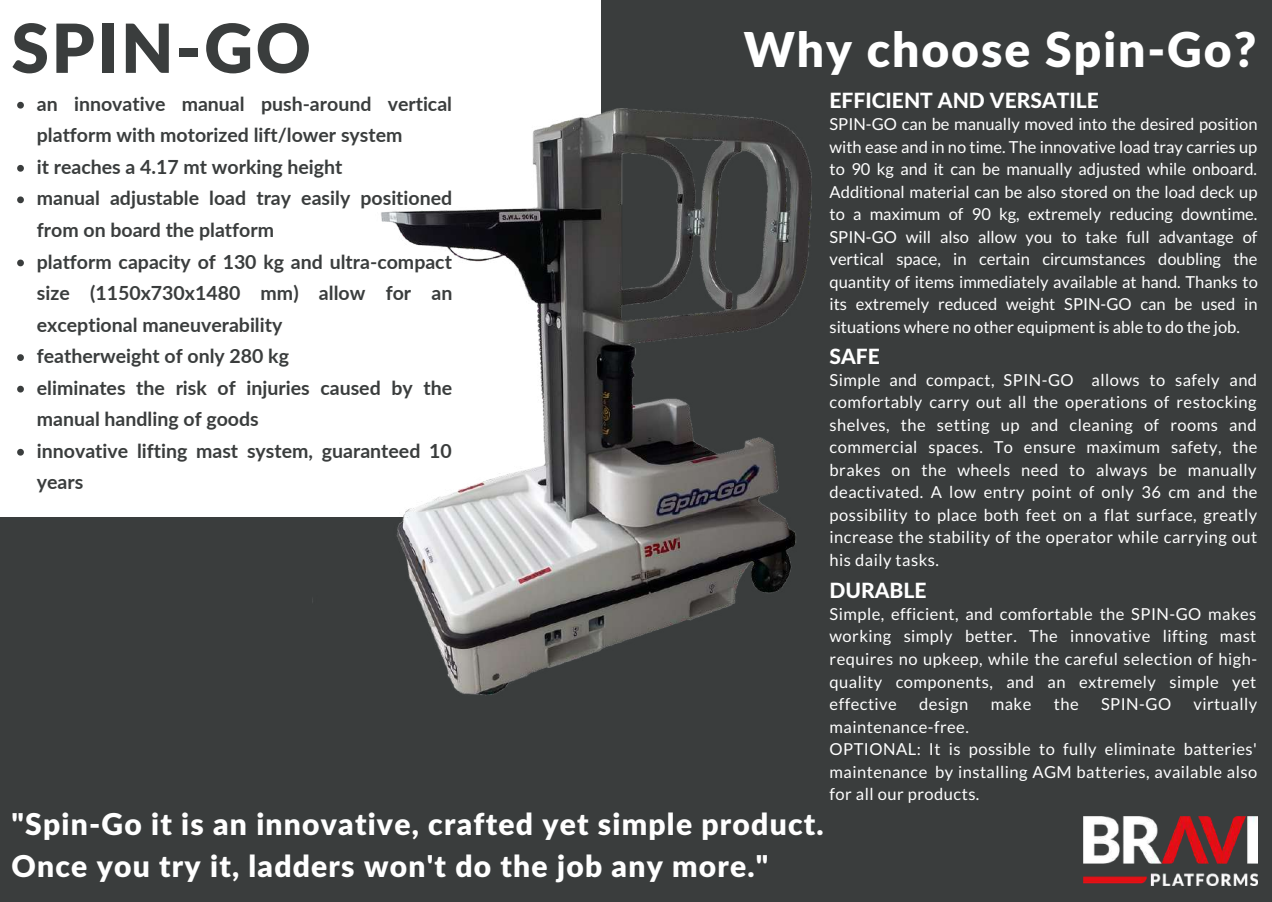
<style>
.page{position:relative;width:1272px;height:902px;background:#fff}
.page>*{position:absolute;margin:0;border:0;box-sizing:border-box;transform-origin:0 0}
.t1{font:900 67.5px "Lato Latin";letter-spacing:.04em;color:#3a3d3d}
.t2{font:900 48px "Lato Latin";letter-spacing:.04em;color:#fff}
.t3{font:900 30px/41.7px "Lato Latin";letter-spacing:.04em;color:#fff}
.t4{font:800 21px "Lato Latin";color:#fff}
.t5{font:700 19.5px/31.5px "Lato";color:#3a3d3d}
.t6{font:16.5px/22.5px "Lato";letter-spacing:.03em;color:#fff;text-align:justify}
</style>
<div class="page">
<div style="left:0;top:0;width:1271px;height:901px;background:#3a3d3d"></div>
<div style="left:0;top:0;width:601px;height:516px;background:#fff"></div>
<img style="left:312px;top:109px;width:499px;height:587px">
<svg style="left:17px;top:102px;width:7px;height:6px"></svg>
<svg style="left:17px;top:165px;width:7px;height:7px"></svg>
<svg style="left:17px;top:196px;width:7px;height:7px"></svg>
<svg style="left:17px;top:259px;width:7px;height:7px"></svg>
<svg style="left:17px;top:354px;width:7px;height:7px"></svg>
<svg style="left:17px;top:385px;width:7px;height:7px"></svg>
<svg style="left:17px;top:448px;width:7px;height:7px"></svg>
<img style="left:1083px;top:816px;width:174px;height:69px">
<h1 class="t1" style="left:12px;top:18px;width:301px">SPIN-GO</h1>
<p class="t5" style="left:37px;top:87px;width:417px">an innovative manual push-around vertical platform with motorized lift/lower system<br>it reaches a 4.17 mt working height<br>manual adjustable load tray easily positioned from on board the platform<br>platform capacity of 130 kg and ultra-compact size (1150x730x1480 mm) allow for an exceptional maneuverability<br>featherweight of only 280 kg<br>eliminates the risk of injuries caused by the manual handling of goods<br>innovative lifting mast system, guaranteed 10 years</p>
<h2 class="t2" style="left:743px;top:28px;width:514px">Why choose Spin-Go?</h2>
<p class="t4" style="left:829px;top:91px;width:271px">EFFICIENT AND VERSATILE</p>
<p class="t6" style="left:829px;top:112px;width:430px">SPIN-GO can be manually moved into the desired position with ease and in no time. The innovative load tray carries up to 90 kg and it can be manually adjusted while onboard.<br>Additional material can be also stored on the load deck up to a maximum of 90 kg, extremely reducing downtime.<br>SPIN-GO will also allow you to take full advantage of vertical space, in certain circumstances doubling the quantity of items immediately available at hand. Thanks to its extremely reduced weight SPIN-GO can be used in situations where no other equipment is able to do the job.</p>
<p class="t4" style="left:829px;top:347px;width:52px">SAFE</p>
<p class="t6" style="left:829px;top:368px;width:429px">Simple and compact, SPIN-GO allows to safely and comfortably carry out all the operations of restocking shelves, the setting up and cleaning of rooms and commercial spaces. To ensure maximum safety, the brakes on the wheels need to always be manually deactivated. A low entry point of only 36 cm and the possibility to place both feet on a flat surface, greatly increase the stability of the operator while carrying out his daily tasks.</p>
<p class="t6" style="left:829px;top:602px;width:429px">Simple, efficient, and comfortable the SPIN-GO makes working simply better. The innovative lifting mast requires no upkeep, while the careful selection of high&shy;quality components, and an extremely simple yet effective</p>
<p class="t4" style="left:829px;top:581px;width:98px">DURABLE</p>
<p class="t6" style="left:919px;top:692px;width:51px">design</p>
<p class="t6" style="left:990px;top:692px;width:42px">make</p>
<p class="t6" style="left:1053px;top:692px;width:26px">the</p>
<p class="t6" style="left:1100px;top:692px;width:72px">SPIN-GO</p>
<p class="t6" style="left:1193px;top:692px;width:65px">virtually</p>
<p class="t6" style="left:829px;top:714px;width:429px;text-align:left">maintenance-free.<br>OPTIONAL: It is possible to fully eliminate batteries' maintenance by installing AGM batteries, available also for all our products.</p>
<h3 class="t3" style="left:12px;top:804px;width:813px">"Spin-Go it is an innovative, crafted yet simple product.<br>Once you try it, ladders won't do the job any more."</h3>
</div>
